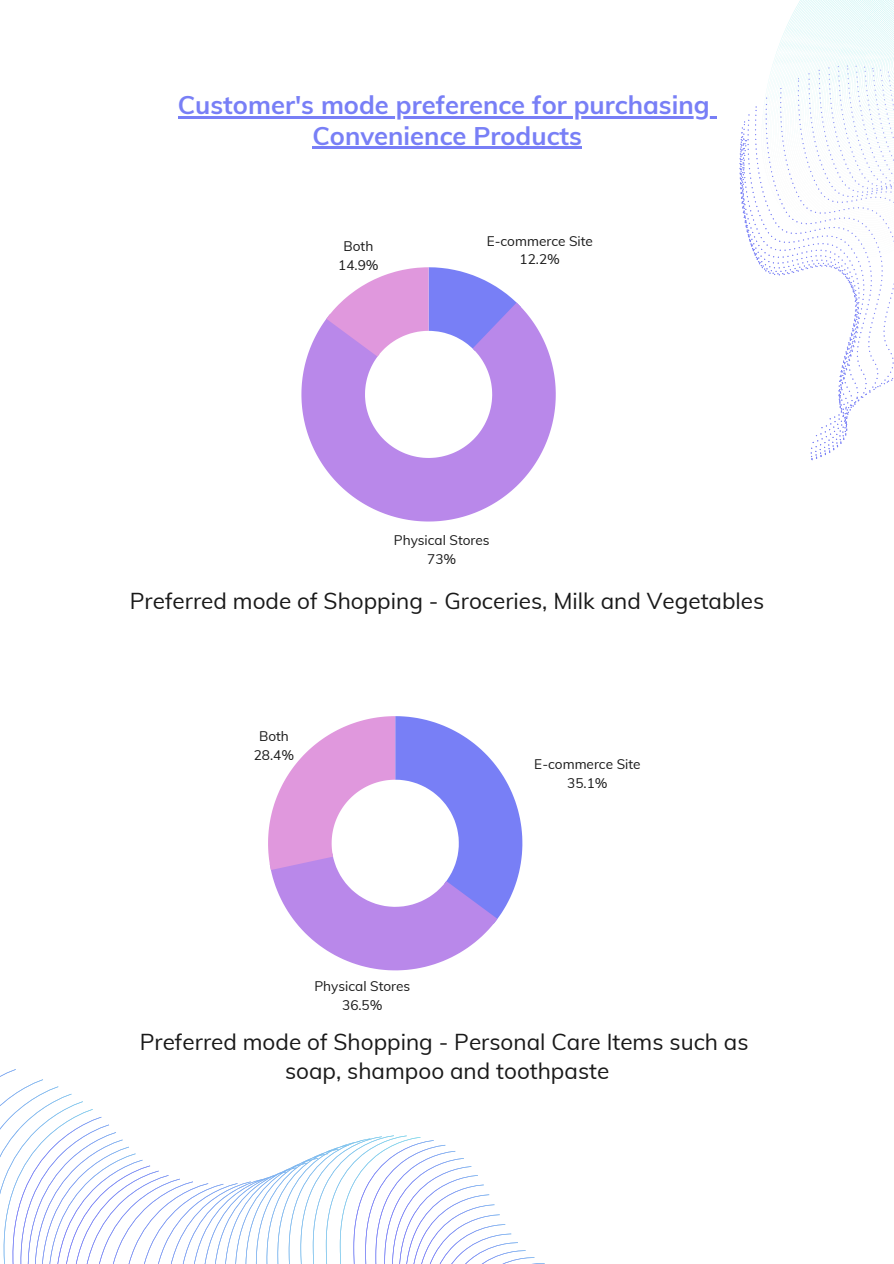
<style>
.page{position:relative;width:894px;height:1264px;background:#fff}
.page>*{position:absolute;margin:0;border:0;box-sizing:border-box;transform-origin:0 0}
.t1{font:700 25.5px/30.5px "Muli";color:#787ff6;text-align:center}
.t2{font:22.5px/29.2px "Muli";color:#191919;text-align:center}
.t3{font:13.65px/18.8px "Muli";color:#191919;text-align:center}
</style>
<div class="page">
<svg style="left:810px;top:322px;width:83px;height:139px"></svg>
<svg style="left:716px;top:0;width:177px;height:322px"></svg>
<svg style="left:301px;top:307px;width:254px;height:214px;fill:#b988ea"></svg>
<svg style="left:326px;top:267px;width:195px;height:89px"></svg>
<svg style="left:268px;top:716px;width:254px;height:254px"></svg>
<hr style="left:178px;top:116px;width:531px;height:3px;background:#787ff6">
<svg style="left:709px;top:116px;width:7px;height:3px"></svg>
<hr style="left:312px;top:147px;width:269px;height:2px;background:#787ff6">
<svg style="left:0;top:1069px;width:267px;height:194px"></svg>
<svg style="left:267px;top:1135px;width:268px;height:128px"></svg>
<p class="t1" style="left:178px;top:89px;width:533px">Customer's mode preference for purchasing<br>Convenience Products</p>
<p class="t3" style="left:338px;top:236px;width:42px">Both<br>14.9%</p>
<p class="t3" style="left:486px;top:231px;width:108px">E-commerce Site<br>12.2%</p>
<p class="t3" style="left:394px;top:530px;width:97px">Physical Stores<br>73%</p>
<p class="t2" style="left:130px;top:586px;width:635px">Preferred mode of Shopping - Groceries, Milk and Vegetables</p>
<p class="t3" style="left:254px;top:726px;width:42px">Both<br>28.4%</p>
<p class="t3" style="left:314px;top:976px;width:97px">Physical Stores<br>36.5%</p>
<p class="t3" style="left:534px;top:754px;width:108px">E-commerce Site<br>35.1%</p>
<p class="t2" style="left:140px;top:1027px;width:610px">Preferred mode of Shopping - Personal Care Items such as soap, shampoo and toothpaste</p>
</div>
